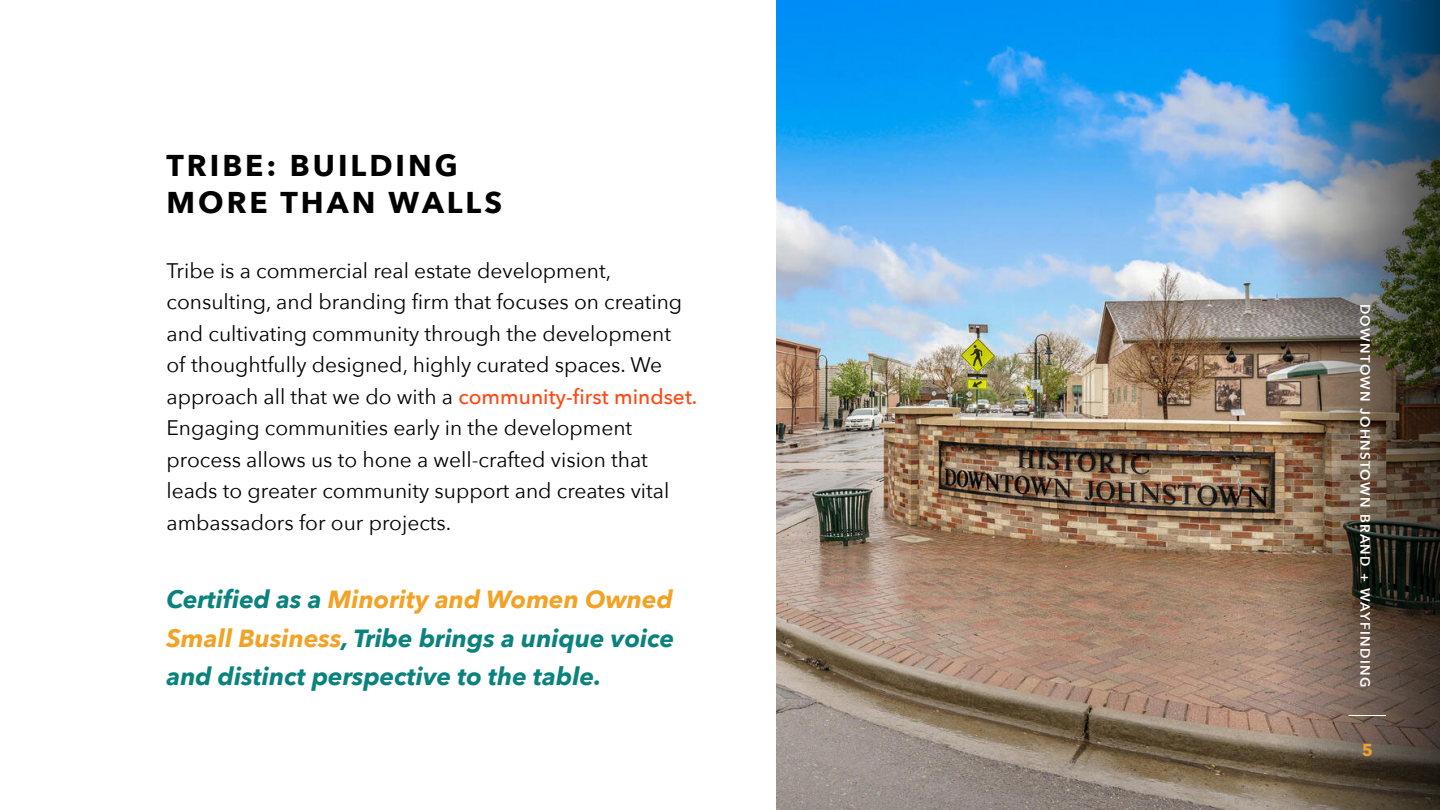
<style>
.page{position:relative;width:1440px;height:810px;background:#fff}
.page>*{position:absolute;margin:0;border:0;box-sizing:border-box;transform-origin:0 0}
.t1{font:700 30px/37.5px "Avenir Next";letter-spacing:.1em;color:#000}
.t2{font:italic 700 24.75px/38.2px "Avenir Next";color:#0a827d;text-align:justify}
.t3{font:21px/31.5px "Avenir Next";color:#000}
.t4{font:700 17.25px "Avenir Next";color:#f2a326}
.t5{font:600 13.5px "Avenir Next";letter-spacing:.1em;color:#fff}
.s1{font-weight:500;color:#ff4712}
.s2{color:#f2a326}
</style>
<div class="page">
<img style="left:776px;top:0;width:499px;height:810px">
<img style="left:1275px;top:0;width:165px;height:810px">
<hr style="left:1348px;top:715px;width:38px;height:1px;background:#fff">
<p class="t1" style="left:166px;top:146px;width:337px">TRIBE: BUILDING<br>MORE THAN WALLS</p>
<p class="t3" style="left:166px;top:254px;width:532px">Tribe is a commercial real estate development, consulting, and branding firm that focuses on creating and cultivating community through the development<br>of thoughtfully designed, highly curated spaces. We approach all that we do with a <span class="s1">community-first mindset.<br></span>Engaging communities early in the development process allows us to hone a well-crafted vision that leads to greater community support and creates vital ambassadors for our projects.</p>
<p class="t2" style="left:166px;top:580px;width:509px">Certified as a <span class="s2">Minority and Women Owned Small Business</span>, Tribe brings a unique voice and distinct perspective to the table.</p>
<p class="t5" style="left:1377px;top:304px;width:385px;rotate:90deg">DOWNTOWN JOHNSTOWN BRAND + WAYFINDING</p>
<p class="t4" style="left:1362px;top:735px;width:13px">5</p>
</div>
